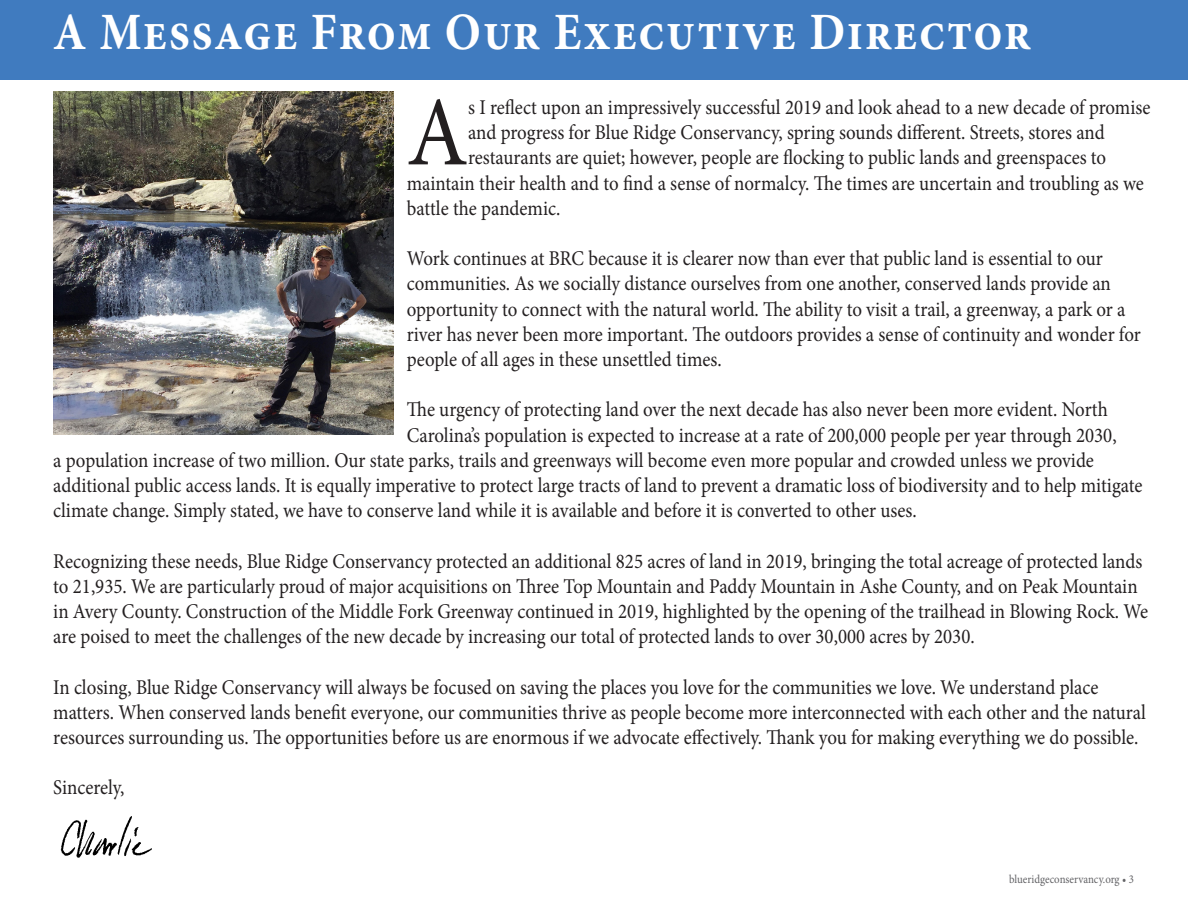
<style>
.page{position:relative;width:1188px;height:918px;background:#fff}
.page>*{position:absolute;margin:0;border:0;box-sizing:border-box;transform-origin:0 0}
.t1{font:98.55px "Minion Pro";color:#231f20;scale:.9 1}
.t2{font:700 52.5px "Minion Pro";letter-spacing:.03em;color:#fff;scale:.9 1}
.t3{font:21px/25.2px "Minion Pro";letter-spacing:-.005em;color:#231f20;scale:.9 1}
.t4{font:12px "Minion Pro";color:#636366;scale:.9 1}
</style>
<div class="page">
<img style="left:60px;top:816px;width:92px;height:42px">
<div style="left:0;top:0;width:1188px;height:80px;background:#407bbf"></div>
<img style="left:53px;top:91px;width:340px;height:343px">
<p class="t2" style="left:53px;top:-5px;width:1089px">A Message From Our Executive Director</p>
<p class="t1" style="left:407px;top:67px;width:70px">A</p>
<p class="t3" style="left:468px;top:95px;width:760px">s I reflect upon an impressively successful 2019 and look ahead to a new decade of promise</p>
<p class="t3" style="left:468px;top:120px;width:709px">and progress for Blue Ridge Conservancy, spring sounds different. Streets, stores and</p>
<p class="t3" style="left:468px;top:145px;width:710px">restaurants are quiet; however, people are flocking to public lands and greenspaces to</p>
<p class="t3" style="left:407px;top:170px;width:821px">maintain their health and to find a sense of normalcy. The times are uncertain and troubling as we</p>
<p class="t3" style="left:407px;top:196px;width:172px">battle the pandemic.</p>
<p class="t3" style="left:407px;top:246px;width:817px">Work continues at BRC because it is clearer now than ever that public land is essential to our communities. As we socially distance ourselves from one another, conserved lands provide an opportunity to connect with the natural world. The ability to visit a trail, a greenway, a park or a river has never been more important. The outdoors provides a sense of continuity and wonder for people of all ages in these unsettled times.</p>
<p class="t3" style="left:407px;top:397px;width:780px">The urgency of protecting land over the next decade has also never been more evident. North</p>
<p class="t3" style="left:407px;top:422px;width:790px">Carolina’s population is expected to increase at a rate of 200,000 people per year through 2030,</p>
<p class="t3" style="left:53px;top:448px;width:1158px">a population increase of two million. Our state parks, trails and greenways will become even more popular and crowded unless we provide</p>
<p class="t3" style="left:53px;top:473px;width:1212px">additional public access lands. It is equally imperative to protect large tracts of land to prevent a dramatic loss of biodiversity and to help mitigate</p>
<p class="t3" style="left:53px;top:498px;width:961px">climate change. Simply stated, we have to conserve land while it is available and before it is converted to other uses.</p>
<p class="t3" style="left:53px;top:548px;width:1218px">Recognizing these needs, Blue Ridge Conservancy protected an additional 825 acres of land in 2019, bringing the total acreage of protected lands to 21,935. We are particularly proud of major acquisitions on Three Top Mountain and Paddy Mountain in Ashe County, and on Peak Mountain in Avery County. Construction of the Middle Fork Greenway continued in 2019, highlighted by the opening of the trailhead in Blowing Rock. We are poised to meet the challenges of the new decade by increasing our total of protected lands to over 30,000 acres by 2030.</p>
<p class="t3" style="left:53px;top:674px;width:1216px">In closing, Blue Ridge Conservancy will always be focused on saving the places you love for the communities we love. We understand place matters. When conserved lands benefit everyone, our communities thrive as people become more interconnected with each other and the natural resources surrounding us. The opportunities before us are enormous if we advocate effectively. Thank you for making everything we do possible.</p>
<p class="t3" style="left:53px;top:775px;width:81px">Sincerely,</p>
<p class="t4" style="left:1009px;top:871px;width:140px">blueridgeconservancy.org • 3</p>
</div>
